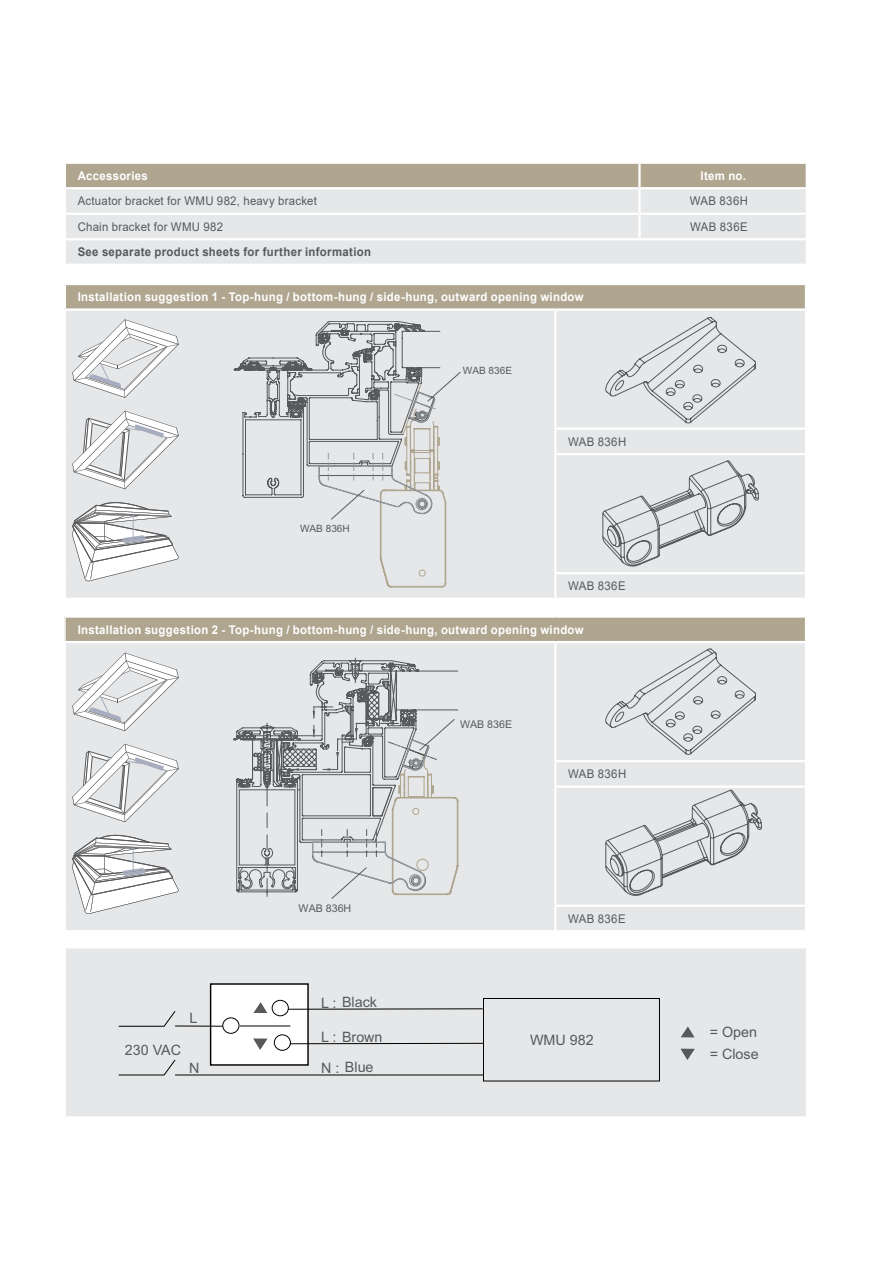
<style>
.page{position:relative;width:893px;height:1263px;background:#fff}
.page>*{position:absolute;margin:0;border:0;box-sizing:border-box;transform-origin:0 0}
.t1{font:14.4px/30.5px "Arial";color:#58595b}
.t2{font:700 12px "Arial";letter-spacing:.025em;color:#fff;scale:.95 1}
.t3{font:12px "Arial";letter-spacing:.025em;color:#58595b;scale:.95 1}
.t4{font:700 12px "Arial";letter-spacing:.03em;color:#58595b;scale:.95 1}
.t5{font:10.65px "Arial";color:#58595b}
.t6{font:10.05px "Arial";color:#58595b}
</style>
<div class="page">
<div style="left:65px;top:284px;width:741px;height:26px;background:#b0a690"></div>
<div style="left:66px;top:311px;width:739px;height:287px;background:#e6e7e8"></div>
<hr style="left:805px;top:285px;width:2px;height:23px;background:#fff">
<hr style="left:64px;top:283px;width:491px;height:2px;background:#fff">
<hr style="left:64px;top:285px;width:2px;height:23px;background:#fff">
<hr style="left:555px;top:283px;width:252px;height:2px;background:#fff">
<hr style="left:554px;top:311px;width:2px;height:116px;background:#fff">
<hr style="left:554px;top:427px;width:253px;height:3px;background:#fff">
<hr style="left:554px;top:430px;width:2px;height:23px;background:#fff">
<hr style="left:554px;top:453px;width:253px;height:2px;background:#fff">
<hr style="left:554px;top:455px;width:2px;height:117px;background:#fff">
<hr style="left:554px;top:572px;width:253px;height:2px;background:#fff">
<hr style="left:554px;top:574px;width:2px;height:24px;background:#fff">
<hr style="left:64px;top:308px;width:491px;height:3px;background:#fff">
<hr style="left:555px;top:308px;width:252px;height:3px;background:#fff">
<div style="left:66px;top:164px;width:740px;height:23px;background:#b0a690"></div>
<div style="left:66px;top:189px;width:740px;height:75px;background:#e6e7e8"></div>
<hr style="left:638px;top:164px;width:3px;height:23px;background:#fff">
<hr style="left:638px;top:189px;width:3px;height:24px;background:#fff">
<hr style="left:64px;top:213px;width:575px;height:2px;background:#fff">
<hr style="left:638px;top:215px;width:3px;height:23px;background:#fff">
<hr style="left:639px;top:213px;width:169px;height:2px;background:#fff">
<hr style="left:64px;top:238px;width:575px;height:2px;background:#fff">
<hr style="left:639px;top:238px;width:169px;height:2px;background:#fff">
<div style="left:65px;top:616px;width:741px;height:26px;background:#b0a690"></div>
<div style="left:66px;top:643px;width:739px;height:287px;background:#e6e7e8"></div>
<hr style="left:805px;top:618px;width:2px;height:23px;background:#fff">
<hr style="left:554px;top:643px;width:2px;height:117px;background:#fff">
<hr style="left:554px;top:760px;width:253px;height:2px;background:#fff">
<hr style="left:554px;top:762px;width:2px;height:23px;background:#fff">
<hr style="left:554px;top:785px;width:253px;height:3px;background:#fff">
<hr style="left:554px;top:788px;width:2px;height:116px;background:#fff">
<hr style="left:554px;top:904px;width:253px;height:3px;background:#fff">
<hr style="left:554px;top:907px;width:2px;height:23px;background:#fff">
<hr style="left:64px;top:615px;width:491px;height:3px;background:#fff">
<hr style="left:555px;top:615px;width:252px;height:3px;background:#fff">
<hr style="left:64px;top:641px;width:491px;height:2px;background:#fff">
<hr style="left:555px;top:641px;width:252px;height:2px;background:#fff">
<hr style="left:64px;top:618px;width:2px;height:23px;background:#fff">
<svg style="left:606px;top:790px;width:156px;height:106px;background:#d4d5d6"></svg>
<svg style="left:606px;top:649px;width:150px;height:105px;background:#dadbdd"></svg>
<svg style="left:72px;top:319px;width:107px;height:79px"></svg>
<svg style="left:72px;top:411px;width:107px;height:78px"></svg>
<svg style="left:72px;top:502px;width:107px;height:79px"></svg>
<svg style="left:72px;top:653px;width:107px;height:78px"></svg>
<svg style="left:72px;top:744px;width:107px;height:78px"></svg>
<svg style="left:72px;top:835px;width:107px;height:79px"></svg>
<div style="left:65px;top:947px;width:742px;height:170px;background:#e6e7e8"></div>
<hr style="left:64px;top:1116px;width:744px;height:2px;background:#fff">
<hr style="left:64px;top:946px;width:744px;height:2px;background:#fff">
<hr style="left:64px;top:948px;width:2px;height:168px;background:#fff">
<hr style="left:806px;top:948px;width:2px;height:168px;background:#fff">
<svg style="left:681px;top:1026px;width:14px;height:11px"></svg>
<svg style="left:681px;top:1049px;width:14px;height:11px"></svg>
<div style="left:211px;top:984px;width:97px;height:81px;background:#fff"></div>
<div style="left:483px;top:998px;width:177px;height:83px;border:1px solid #000"></div>
<svg style="left:119px;top:999px;width:365px;height:77px"></svg>
<svg style="left:233px;top:658px;width:225px;height:241px;background:#cecfcf"></svg>
<svg style="left:234px;top:321px;width:227px;height:266px;background:#d7d8d8"></svg>
<svg style="left:603px;top:460px;width:156px;height:106px;background:#d4d5d6"></svg>
<svg style="left:606px;top:317px;width:150px;height:106px;background:#dbdcdd"></svg>
<p class="t2" style="left:78px;top:167px;width:76px">Accessories</p>
<p class="t2" style="left:700px;top:167px;width:49px">Item no.</p>
<p class="t3" style="left:78px;top:193px;width:253px">Actuator bracket for WMU 982, heavy bracket</p>
<p class="t3" style="left:690px;top:193px;width:63px">WAB 836H</p>
<p class="t3" style="left:78px;top:218px;width:155px">Chain bracket for WMU 982</p>
<p class="t3" style="left:690px;top:218px;width:62px">WAB 836E</p>
<p class="t4" style="left:78px;top:244px;width:310px">See separate product sheets for further information</p>
<p class="t2" style="left:78px;top:288px;width:534px">Installation suggestion 1 - Top-hung / bottom-hung / side-hung, outward opening window</p>
<p class="t6" style="left:300px;top:521px;width:51px">WAB 836H</p>
<p class="t6" style="left:463px;top:363px;width:51px">WAB 836E</p>
<p class="t3" style="left:568px;top:433px;width:63px">WAB 836H</p>
<p class="t3" style="left:568px;top:578px;width:62px">WAB 836E</p>
<p class="t2" style="left:78px;top:621px;width:534px">Installation suggestion 2 - Top-hung / bottom-hung / side-hung, outward opening window</p>
<p class="t1" style="left:125px;top:1034px;width:58px">230 VAC</p>
<p class="t1" style="left:190px;top:1003px;width:9px">L</p>
<p class="t1" style="left:189px;top:1052px;width:12px">N</p>
<p class="t5" style="left:299px;top:901px;width:54px">WAB 836H</p>
<p class="t5" style="left:460px;top:716px;width:54px">WAB 836E</p>
<p class="t3" style="left:568px;top:766px;width:63px">WAB 836H</p>
<p class="t3" style="left:568px;top:910px;width:62px">WAB 836E</p>
<p class="t1" style="left:321px;top:987px;width:58px">L : Black</p>
<p class="t1" style="left:321px;top:1021px;width:63px">L : Brown<br>N : Blue</p>
<p class="t1" style="left:710px;top:1021px;width:50px;line-height:21.9px">= Open = Close</p>
<p class="t1" style="left:530px;top:1025px;width:65px">WMU 982</p>
</div>
